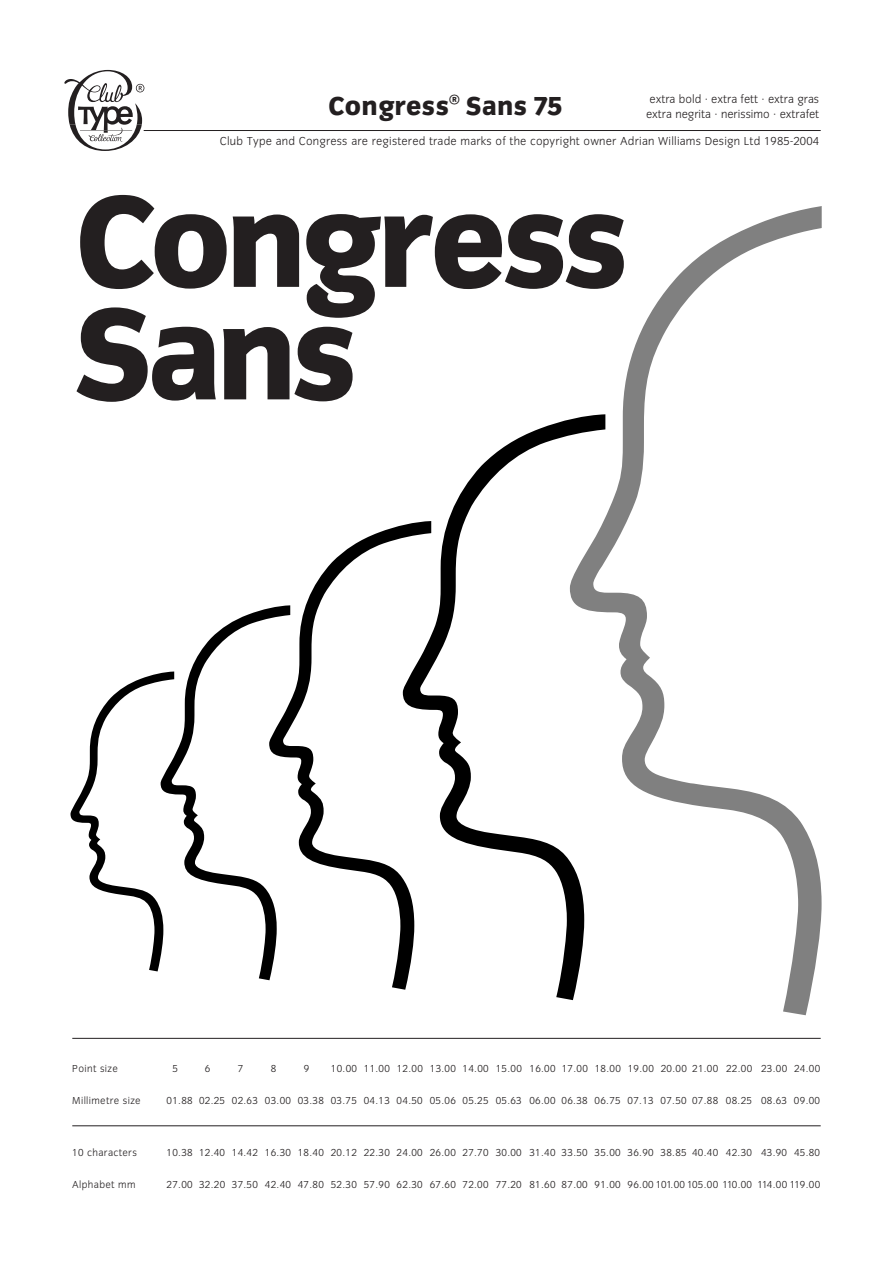
<style>
.page{position:relative;width:893px;height:1263px;background:#fff}
.page>*{position:absolute;margin:0;border:0;box-sizing:border-box;transform-origin:0 0}
.t1{font:800 135px/112.5px "Congress Sans";letter-spacing:-.055em;color:#231f20}
.t2{font:800 27px "Congress Sans";color:#231f20}
.t3{font:12px/14.4px "Congress Sans";letter-spacing:.015em;color:#231f20}
.t4{font:10.5px "Congress Sans";letter-spacing:.03em;color:#231f20}
.s1{color:#fff}
.s2{font-size:22.5px}
</style>
<div class="page">
<svg style="left:572px;top:206px;width:250px;height:809px"></svg>
<svg style="left:431px;top:414px;width:174px;height:586px"></svg>
<svg style="left:269px;top:521px;width:162px;height:469px"></svg>
<svg style="left:174px;top:605px;width:116px;height:375px"></svg>
<svg style="left:70px;top:671px;width:104px;height:300px"></svg>
<svg style="left:64px;top:70px;width:81px;height:81px"></svg>
<hr style="left:72px;top:1038px;width:749px;height:1px;background:#231f20">
<hr style="left:144px;top:130px;width:677px;height:1px;background:#231f20">
<hr style="left:72px;top:1125px;width:749px;height:1px;background:#231f20">
<h2 class="t2" style="left:316px;top:97px;width:248px"><span class="s1">®</span>Congress<span class="s2">®</span> Sans 75</h2>
<p class="t3" style="left:646px;top:93px;width:175px">extra bold · extra fett · extra gras extra negrita · nerissimo · extrafet</p>
<p class="t3" style="left:220px;top:135px;width:601px">Club Type and Congress are registered trade marks of the copyright owner Adrian Williams Design Ltd 1985-2004</p>
<h1 class="t1" style="left:74px;top:201px;width:558px">Congress<br>Sans</h1>
<p class="t4" style="left:72px;top:1065px;width:47px">Point size</p>
<p class="t4" style="left:172px;top:1065px;width:7px">5</p>
<p class="t4" style="left:205px;top:1065px;width:7px">6</p>
<p class="t4" style="left:238px;top:1065px;width:7px">7</p>
<p class="t4" style="left:271px;top:1065px;width:7px">8</p>
<p class="t4" style="left:304px;top:1065px;width:7px">9</p>
<p class="t4" style="left:331px;top:1065px;width:491px">10.00 11.00 12.00 13.00 14.00 15.00 16.00 17.00 18.00 19.00 20.00 21.00 22.00 23.00 24.00</p>
<p class="t4" style="left:72px;top:1097px;width:70px">Millimetre size</p>
<p class="t4" style="left:167px;top:1097px;width:655px">01.88 02.25 02.63 03.00 03.38 03.75 04.13 04.50 05.06 05.25 05.63 06.00 06.38 06.75 07.13 07.50 07.88 08.25 08.63 09.00</p>
<p class="t4" style="left:72px;top:1149px;width:66px">10 characters</p>
<p class="t4" style="left:167px;top:1149px;width:655px">10.38 12.40 14.42 16.30 18.40 20.12 22.30 24.00 26.00 27.70 30.00 31.40 33.50 35.00 36.90 38.85 40.40 42.30 43.90 45.80</p>
<p class="t4" style="left:72px;top:1181px;width:65px">Alphabet mm</p>
<p class="t4" style="left:167px;top:1181px;width:655px">27.00 32.20 37.50 42.40 47.80 52.30 57.90 62.30 67.60 72.00 77.20 81.60 87.00 91.00 96.00 101.00 105.00 110.00 114.00 119.00</p>
</div>
